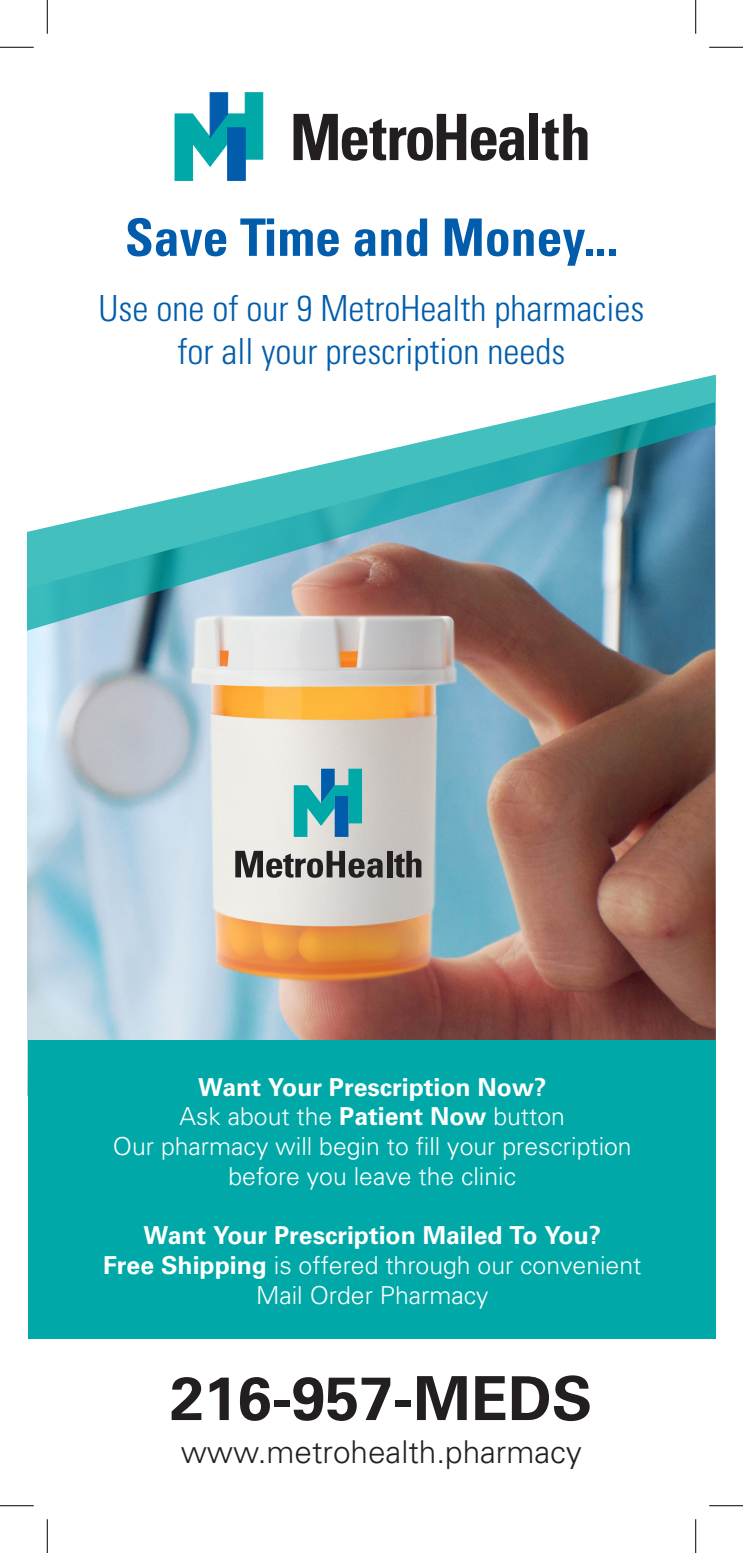
<style>
.page{position:relative;width:743px;height:1553px;background:#fff}
.page>*{position:absolute;margin:0;border:0;box-sizing:border-box;transform-origin:0 0}
.t1{font:700 60.75px "Univers";color:#231f20}
.t2{font:700 condensed 51.75px "Univers";color:#015dab}
.t3{font:300 condensed 36px/43.2px "Univers";color:#015dab;text-align:center}
.t4{font:300 31.5px "Univers";color:#231f20}
.t5{font:300 24.75px "Univers";color:#fff}
.t6{font:700 24.75px "Univers";color:#fff}
.s1{font-weight:700}
</style>
<div class="page">
<img style="left:27px;top:631px;width:689px;height:464px">
<svg style="left:27px;top:374px;width:689px;height:257px"></svg>
<svg style="left:175px;top:93px;width:88px;height:87px"></svg>
<div style="left:227px;top:128px;width:18px;height:52px;background:#015dab"></div>
<div style="left:227px;top:128px;width:18px;height:52px;border:1px solid #015dab"></div>
<svg style="left:293px;top:114px;width:231px;height:47px"></svg>
<div style="left:528px;top:114px;width:9px;height:46px;background:#231f20"></div>
<svg style="left:542px;top:114px;width:45px;height:46px"></svg>
<svg style="left:294px;top:768px;width:68px;height:69px;background:#56b6ba"></svg>
<div style="left:335px;top:796px;width:13px;height:41px;background:#015dab"></div>
<svg style="left:235px;top:851px;width:148px;height:27px;background:#817e7c"></svg>
<div style="left:387px;top:851px;width:5px;height:26px;background:#231f20"></div>
<svg style="left:394px;top:851px;width:27px;height:26px"></svg>
<div style="left:28px;top:1040px;width:688px;height:299px;background:#00a9a7"></div>
<hr style="left:0;top:47px;width:34px;height:1px;background:#000">
<hr style="left:709px;top:47px;width:33px;height:1px;background:#000">
<hr style="left:0;top:1505px;width:34px;height:1px;background:#000">
<hr style="left:709px;top:1505px;width:33px;height:1px;background:#000">
<hr style="left:47px;top:0;width:1px;height:34px;background:#000">
<hr style="left:47px;top:1519px;width:1px;height:33px;background:#000">
<hr style="left:695px;top:0;width:1px;height:34px;background:#000">
<hr style="left:695px;top:1519px;width:1px;height:33px;background:#000">
<p class="t2" style="left:125px;top:206px;width:494px">Save Time and Money...</p>
<p class="t3" style="left:98px;top:286px;width:547px">Use one of our 9 MetroHealth pharmacies for all your prescription needs</p>
<p class="t6" style="left:198px;top:1072px;width:349px">Want Your Prescription Now?</p>
<p class="t5" style="left:179px;top:1101px;width:387px">Ask about the <span class="s1">Patient Now</span> button</p>
<p class="t5" style="left:113px;top:1131px;width:520px">Our pharmacy will begin to fill your prescription</p>
<p class="t5" style="left:228px;top:1161px;width:289px">before you leave the clinic</p>
<p class="t6" style="left:143px;top:1221px;width:459px">Want Your Prescription Mailed To You?</p>
<p class="t5" style="left:103px;top:1250px;width:539px"><span class="s1">Free Shipping</span> is offered through our convenient</p>
<p class="t5" style="left:256px;top:1280px;width:234px">Mail Order Pharmacy</p>
<p class="t1" style="left:170px;top:1363px;width:423px">216-957-MEDS</p>
<p class="t4" style="left:181px;top:1432px;width:402px">www.metrohealth.pharmacy</p>
</div>
